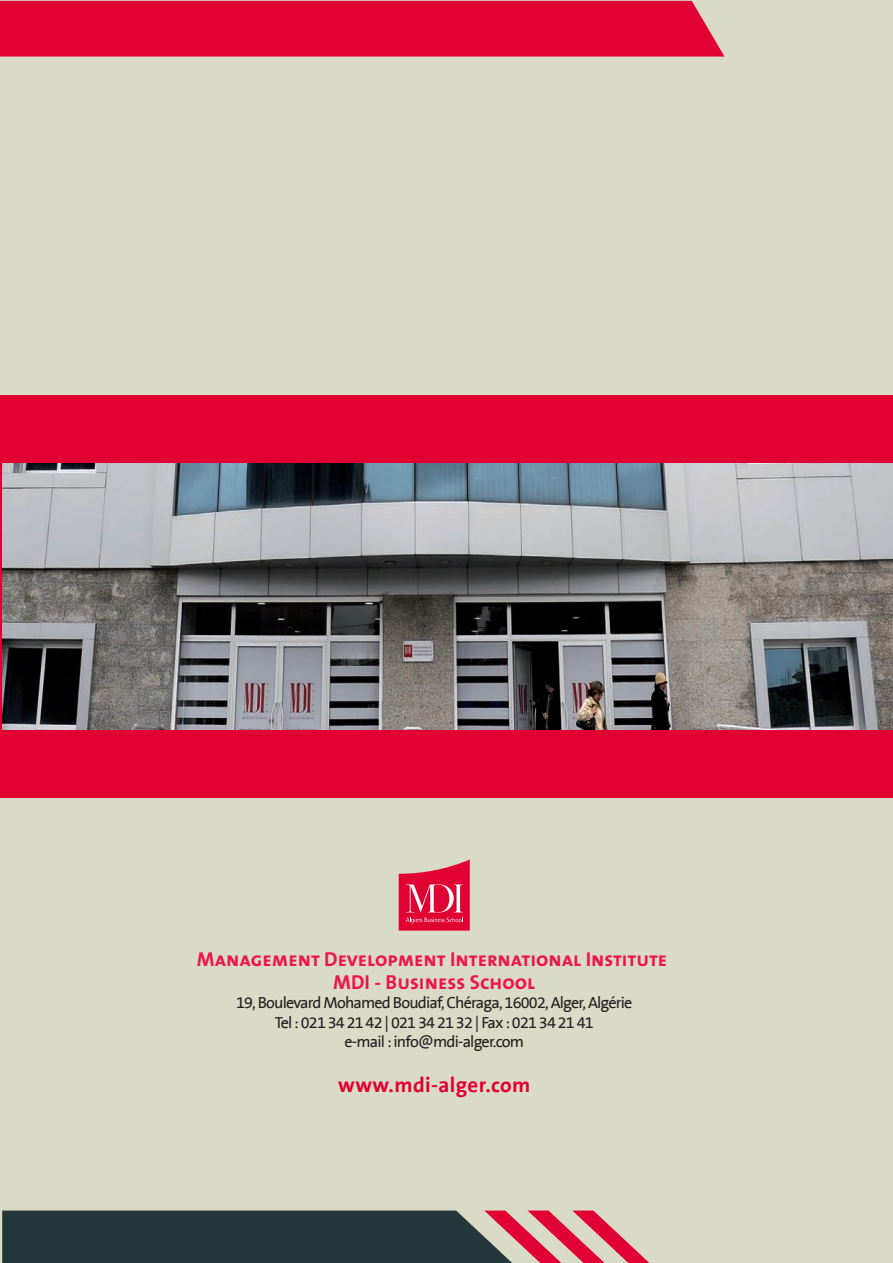
<style>
.page{position:relative;width:893px;height:1263px;background:#dadbc7}
.page>*{position:absolute;margin:0;border:0;box-sizing:border-box;transform-origin:0 0}
.t1{font:700 21px "The Sans B7";letter-spacing:.02em;color:#e00031}
.t2{font:20.25px/22.2px "The Sans Bold Caps";color:#ed164b;text-align:center}
.t3{font:16.2px/19.5px "The Sans B5 Plain";letter-spacing:-.05em;color:#231f20;text-align:center}
</style>
<div class="page">
<div style="left:0;top:395px;width:893px;height:403px;background:#e00031"></div>
<div style="left:0;top:1px;width:724px;height:56px;background:#e00031"></div>
<img style="left:2px;top:464px;width:891px;height:266px">
<svg style="left:399px;top:859px;width:71px;height:72px;background:#e23b5c"></svg>
<svg style="left:2px;top:1210px;width:648px;height:53px;background:#544c51"></svg>
<p class="t2" style="left:197px;top:948px;width:472px">Management Development International Institute<br>MDI - Business School</p>
<p class="t3" style="left:236px;top:993px;width:398px">19, Boulevard Mohamed Boudiaf, Chéraga, 16002, Alger, Algérie<br>Tel : 021 34 21 42 | 021 34 21 32 | Fax : 021 34 21 41<br>e-mail : info@mdi-alger.com</p>
<p class="t1" style="left:338px;top:1073px;width:194px">www.mdi-alger.com</p>
</div>
